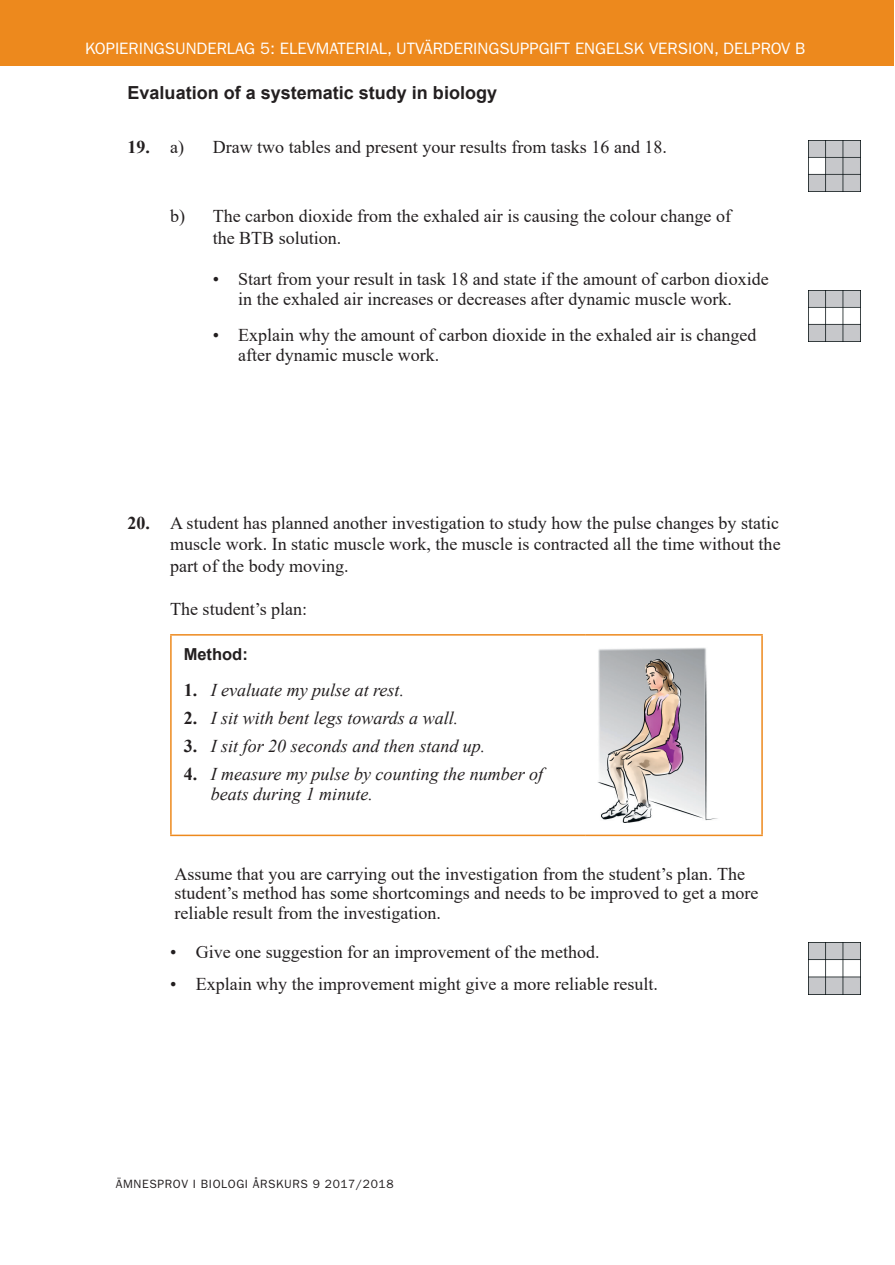
<style>
.page{position:relative;width:895px;height:1265px;background:#fff}
.page>*{position:absolute;margin:0;border:0;box-sizing:border-box;transform-origin:0 0}
.t1{font:18px/19.5px "Times New Roman";color:#231f20}
.t2{font:italic 18px/19.5px "Times New Roman";color:#231f20}
.t3{font:700 18px "Arial";color:#231f20}
.t4{font:700 18px "Times New Roman";color:#231f20}
.t5{font:16.5px "ITC Franklin Gothic Std";color:#fff}
.t6{font:700 16.5px "Arial";color:#231f20}
.t7{font:12px "ITC Franklin Gothic Std";letter-spacing:.05em;color:#231f20}
.s1{font-weight:400}
.s2{font-weight:700}
.s3{font-weight:700;font-style:normal}
</style>
<div class="page">
<div style="left:0;top:0;width:893px;height:66px;background:#ed891d"></div>
<img style="left:808px;top:140px;width:52px;height:52px">
<img style="left:808px;top:290px;width:52px;height:52px">
<img style="left:808px;top:943px;width:52px;height:51px">
<hr style="left:170px;top:634px;width:415px;height:1px;background:#ed891d">
<hr style="left:170px;top:635px;width:1px;height:199px;background:#ed891d">
<hr style="left:585px;top:634px;width:177px;height:1px;background:#ed891d">
<hr style="left:761px;top:635px;width:1px;height:199px;background:#ed891d">
<hr style="left:170px;top:834px;width:415px;height:2px;background:#ed891d">
<hr style="left:585px;top:834px;width:177px;height:2px;background:#ed891d">
<img style="left:597px;top:647px;width:121px;height:175px">
<p class="t5" style="left:85px;top:39px;width:721px">KOPIERINGSUNDERLAG 5: ELEVMATERIAL, UTVÄRDERINGSUPPGIFT ENGELSK VERSION, DELPROV B</p>
<p class="t3" style="left:127px;top:80px;width:371px">Evaluation of a systematic study in biology</p>
<p class="t4" style="left:127px;top:134px;width:58px">19. <span class="s1">a)</span></p>
<p class="t1" style="left:213px;top:137px;width:455px">Draw two tables and present your results from tasks 16 and 18.</p>
<p class="t1" style="left:213px;top:205px;width:519px;line-height:21.6px;text-indent:-43px">b) The carbon dioxide from the exhaled air is causing the colour change of the BTB solution.</p>
<p class="t1" style="left:238px;top:269px;width:531px;text-indent:-26px">• Start from your result in task 18 and state if the amount of carbon dioxide in the exhaled air increases or decreases after dynamic muscle work.</p>
<p class="t1" style="left:238px;top:325px;width:519px;text-indent:-26px">• Explain why the amount of carbon dioxide in the exhaled air is changed after dynamic muscle work.</p>
<p class="t1" style="left:170px;top:511px;width:611px;line-height:21.6px;text-align:justify;text-indent:-43px"><span class="s2">20.</span> A student has planned another investigation to study how the pulse changes by static muscle work. In static muscle work, the muscle is contracted all the time without the part of the body moving.</p>
<p class="t1" style="left:170px;top:599px;width:138px">The student’s plan:</p>
<p class="t6" style="left:183px;top:642px;width:66px">Method:</p>
<p class="t2" style="left:183px;top:680px;width:222px"><span class="s3">1.</span> I evaluate my pulse at rest.</p>
<p class="t2" style="left:183px;top:708px;width:276px"><span class="s3">2.</span> I sit with bent legs towards a wall.</p>
<p class="t2" style="left:183px;top:736px;width:303px"><span class="s3">3.</span> I sit for 20 seconds and then stand up.</p>
<p class="t2" style="left:210px;top:764px;width:334px;text-indent:-27px"><span class="s3">4.</span> I measure my pulse by counting the number of beats during 1 minute.</p>
<p class="t1" style="left:174px;top:863px;width:585px">Assume that you are carrying out the investigation from the student’s plan. The student’s method has some shortcomings and needs to be improved to get a more reliable result from the investigation.</p>
<p class="t1" style="left:170px;top:941px;width:430px">• Give one suggestion for an improvement of the method.</p>
<p class="t1" style="left:170px;top:973px;width:489px">• Explain why the improvement might give a more reliable result.</p>
<p class="t7" style="left:116px;top:1176px;width:279px">ÄMNESPROV I BIOLOGI ÅRSKURS 9 2017/2018</p>
</div>
